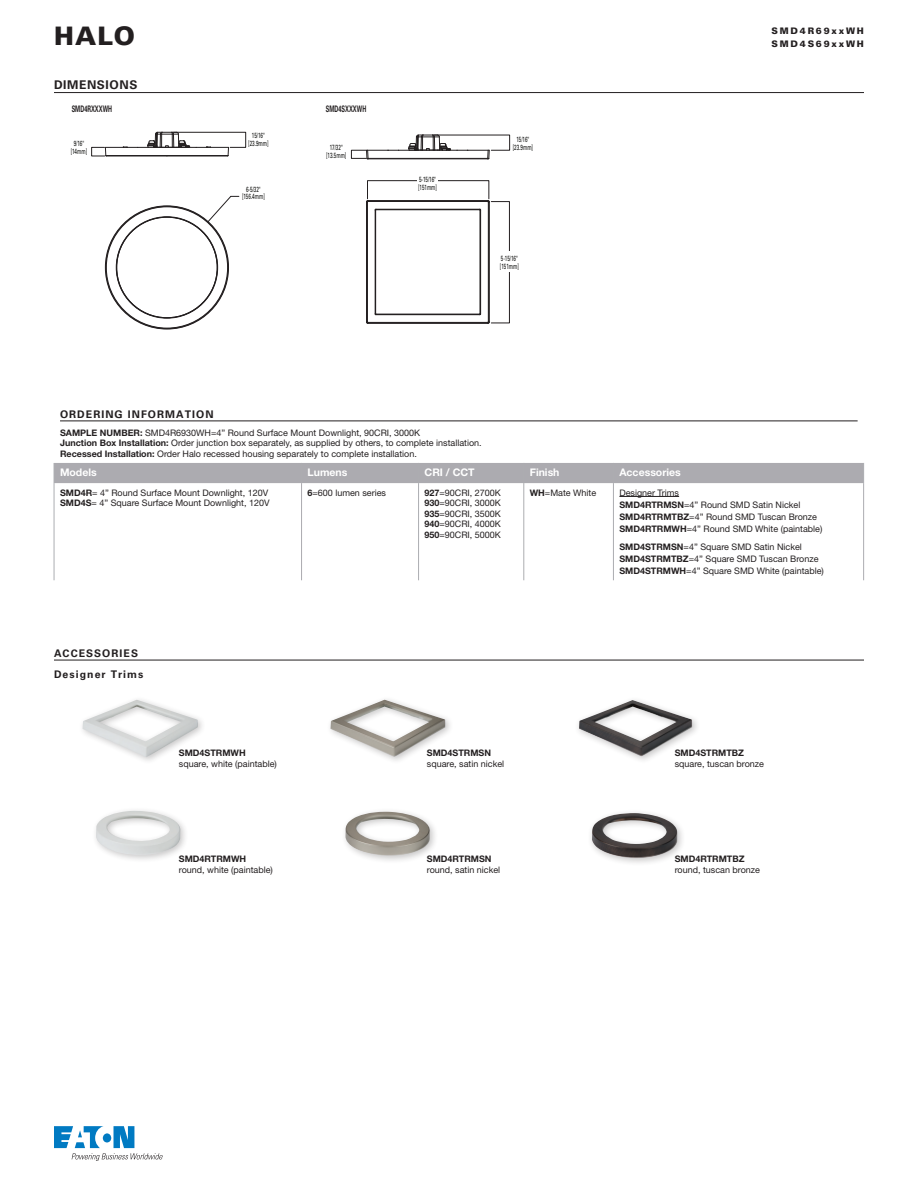
<style>
.page{position:relative;width:918px;height:1188px;background:#fff}
.page>*{position:absolute;margin:0;border:0;box-sizing:border-box;transform-origin:0 0}
.t1{font:900 25.5px "Univers LT Std";color:#231f20}
.t2{font:700 12px "Univers LT Std";letter-spacing:.05em;color:#231f20}
.t3{font:700 10.5px/21.6px "Univers LT Std";letter-spacing:.1em;color:#231f20}
.t4{font:700 10.5px "Helvetica Neue LT Std";color:#fff}
.t5{font:9px/10.5px "Helvetica Neue LT Std";color:#231f20}
.t6{font:700 9px "Helvetica Neue LT Std";color:#231f20}
.t7{font:900 9px "Univers LT Std";letter-spacing:.2em;color:#231f20}
.t8{font:700 9px "Univers LT Std";color:#231f20;scale:.61 1}
.t9{font:7.5px/7.5px "Univers LT Std";color:#040503;text-align:center;scale:.61 1}
.s1{font-weight:700}
</style>
<div class="page">
<svg style="left:54px;top:1126px;width:109px;height:35px"></svg>
<div style="left:54px;top:463px;width:810px;height:20px;background:#acabb0"></div>
<hr style="left:54px;top:483px;width:1px;height:97px;background:#acadb1">
<hr style="left:418px;top:483px;width:1px;height:97px;background:#acadb1">
<hr style="left:523px;top:483px;width:1px;height:97px;background:#acadb1">
<hr style="left:613px;top:483px;width:1px;height:97px;background:#acadb1">
<hr style="left:863px;top:483px;width:1px;height:97px;background:#acadb1">
<hr style="left:301px;top:483px;width:1px;height:97px;background:#acabb0">
<hr style="left:60px;top:421px;width:798px;height:1px;background:#231f20">
<hr style="left:619px;top:496px;width:60px;height:1px;background:#231f20">
<hr style="left:54px;top:660px;width:810px;height:1px;background:#231f20">
<hr style="left:54px;top:92px;width:810px;height:1px;background:#231f20">
<hr style="left:368px;top:158px;width:120px;height:1px;background:#231f20">
<hr style="left:368px;top:150px;width:120px;height:1px;background:#231f20">
<hr style="left:368px;top:159px;width:120px;height:1px;background:#231f20">
<svg style="left:366px;top:150px;width:3px;height:10px"></svg>
<hr style="left:368px;top:322px;width:120px;height:1px;background:#231f20">
<hr style="left:488px;top:202px;width:1px;height:120px;background:#231f20">
<hr style="left:367px;top:202px;width:1px;height:120px;background:#231f20">
<hr style="left:368px;top:201px;width:120px;height:1px;background:#231f20">
<hr style="left:376px;top:314px;width:104px;height:1px;background:#231f20">
<hr style="left:375px;top:210px;width:1px;height:104px;background:#231f20">
<hr style="left:480px;top:210px;width:1px;height:104px;background:#231f20">
<hr style="left:376px;top:209px;width:104px;height:1px;background:#231f20">
<hr style="left:368px;top:323px;width:120px;height:1px;background:#231f20">
<hr style="left:366px;top:202px;width:1px;height:120px;background:#231f20">
<hr style="left:489px;top:202px;width:1px;height:120px;background:#231f20">
<hr style="left:368px;top:200px;width:120px;height:1px;background:#231f20">
<svg style="left:105px;top:148px;width:2px;height:8px"></svg>
<hr style="left:105px;top:147px;width:124px;height:1px;background:#231f20">
<hr style="left:106px;top:156px;width:61px;height:1px;background:#231f20">
<hr style="left:167px;top:156px;width:61px;height:1px;background:#231f20">
<hr style="left:106px;top:155px;width:122px;height:1px;background:#231f20">
<svg style="left:147px;top:132px;width:99px;height:24px"></svg>
<div style="left:91px;top:147px;width:14px;height:9px;border:1px solid #231f20"></div>
<svg style="left:207px;top:195px;width:32px;height:28px"></svg>
<svg style="left:408px;top:134px;width:102px;height:26px"></svg>
<div style="left:351px;top:150px;width:15px;height:9px;border:1px solid #231f20"></div>
<div style="left:491px;top:201px;width:19px;height:122px;border:1px solid #231f20"></div>
<div style="left:509px;top:251px;width:5px;height:21px;background:#fff"></div>
<div style="left:367px;top:180px;width:122px;height:19px;border:1px solid #231f20"></div>
<div style="left:417px;top:176px;width:21px;height:5px;background:#fff"></div>
<img style="left:83px;top:700px;width:115px;height:57px">
<div style="left:92px;top:806px;width:97px;height:57px;background:#231f20;opacity:.25"></div>
<img style="left:96px;top:811px;width:84px;height:45px">
<img style="left:330px;top:700px;width:115px;height:57px">
<div style="left:341px;top:807px;width:97px;height:57px;background:#231f20;opacity:.25"></div>
<img style="left:345px;top:812px;width:85px;height:44px">
<img style="left:579px;top:700px;width:113px;height:57px">
<div style="left:587px;top:809px;width:99px;height:58px;background:#231f20;opacity:.25"></div>
<img style="left:592px;top:813px;width:85px;height:46px">
<h1 class="t1" style="left:54px;top:20px;width:83px">HALO</h1>
<h2 class="t2" style="left:54px;top:78px;width:85px">DIMENSIONS</h2>
<p class="t8" style="left:72px;top:104px;width:68px">SMD4RXXXWH</p>
<p class="t8" style="left:326px;top:104px;width:68px">SMD4SXXXWH</p>
<p class="t9" style="left:71px;top:140px;width:29px">9/16" [14mm]</p>
<p class="t9" style="left:248px;top:132px;width:35px">15/16" [23.9mm]</p>
<p class="t9" style="left:242px;top:185px;width:39px">6-5/32" [156.4mm]</p>
<p class="t9" style="left:326px;top:144px;width:35px">17/32" [13.5mm]</p>
<p class="t9" style="left:418px;top:176px;width:33px;text-align:left">5-15/16" [151mm]</p>
<p class="t9" style="left:513px;top:136px;width:35px">15/16" [23.9mm]</p>
<p class="t9" style="left:500px;top:255px;width:33px;text-align:left">5-15/16" [151mm]</p>
<p class="t7" style="left:771px;top:25px;width:94px">SMD4R69xxWH</p>
<p class="t7" style="left:771px;top:38px;width:94px">SMD4S69xxWH</p>
<p class="t3" style="left:60px;top:403px;width:155px">ORDERING INFORMATION</p>
<p class="t5" style="left:60px;top:427px;width:423px"><span class="s1">SAMPLE NUMBER:</span> SMD4R6930WH=4” Round Surface Mount Downlight, 90CRI, 3000K<br><span class="s1">Junction Box Installation:</span> Order junction box separately, as supplied by others, to complete installation.<br><span class="s1">Recessed Installation:</span> Order Halo recessed housing separately to complete installation.</p>
<p class="t4" style="left:60px;top:466px;width:38px">Models</p>
<p class="t4" style="left:308px;top:466px;width:41px">Lumens</p>
<p class="t4" style="left:425px;top:466px;width:52px">CRI / CCT</p>
<p class="t4" style="left:530px;top:466px;width:31px">Finish</p>
<p class="t4" style="left:619px;top:466px;width:63px">Accessories</p>
<p class="t5" style="left:60px;top:487px;width:211px"><span class="s1">SMD4R</span>= 4” Round Surface Mount Downlight, 120V<br><span class="s1">SMD4S</span>= 4” Square Surface Mount Downlight, 120V</p>
<p class="t5" style="left:308px;top:487px;width:80px"><span class="s1">6</span>=600 lumen series</p>
<p class="t5" style="left:425px;top:487px;width:78px;text-align:justify"><span class="s1">927</span>=90CRI, 2700K <span class="s1">930</span>=90CRI, 3000K <span class="s1">935</span>=90CRI, 3500K <span class="s1">940</span>=90CRI, 4000K <span class="s1">950</span>=90CRI, 5000K</p>
<p class="t5" style="left:530px;top:487px;width:68px"><span class="s1">WH</span>=Mate White</p>
<p class="t5" style="left:619px;top:486px;width:204px;line-height:12px">Designer Trims<br><span class="s1">SMD4RTRMSN</span>=4” Round SMD Satin Nickel <span class="s1">SMD4RTRMTBZ</span>=4” Round SMD Tuscan Bronze <span class="s1">SMD4RTRMWH</span>=4” Round SMD White (paintable)</p>
<p class="t5" style="left:619px;top:541px;width:206px;line-height:12px"><span class="s1">SMD4STRMSN</span>=4” Square SMD Satin Nickel<br><span class="s1">SMD4STRMTBZ</span>=4” Square SMD Tuscan Bronze<br><span class="s1">SMD4STRMWH</span>=4” Square SMD White (paintable)</p>
<p class="t3" style="left:54px;top:642px;width:91px">ACCESSORIES<br>Designer Trims</p>
<p class="t6" style="left:179px;top:748px;width:68px">SMD4STRMWH</p>
<p class="t5" style="left:179px;top:758px;width:100px">square, white (paintable)</p>
<p class="t6" style="left:179px;top:854px;width:69px">SMD4RTRMWH</p>
<p class="t5" style="left:179px;top:864px;width:96px">round, white (paintable)</p>
<p class="t6" style="left:427px;top:748px;width:66px">SMD4STRMSN</p>
<p class="t5" style="left:427px;top:758px;width:79px">square, satin nickel</p>
<p class="t6" style="left:427px;top:854px;width:66px">SMD4RTRMSN</p>
<p class="t5" style="left:427px;top:864px;width:75px">round, satin nickel</p>
<p class="t6" style="left:675px;top:748px;width:71px">SMD4STRMTBZ</p>
<p class="t5" style="left:675px;top:758px;width:91px">square, tuscan bronze</p>
<p class="t6" style="left:675px;top:854px;width:71px">SMD4RTRMTBZ</p>
<p class="t5" style="left:675px;top:864px;width:87px">round, tuscan bronze</p>
</div>
